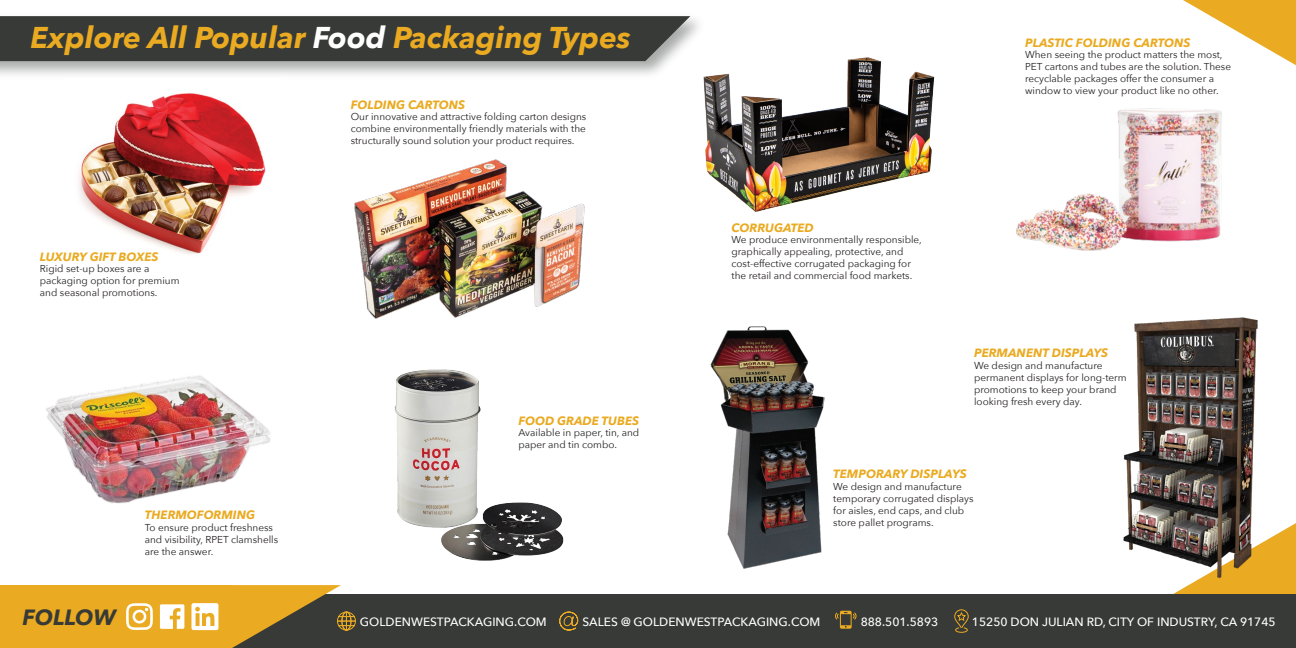
<style>
.page{position:relative;width:1296px;height:648px;background:#fff}
.page>*{position:absolute;margin:0;border:0;box-sizing:border-box;transform-origin:0 0}
.t1{font:italic 700 30px "Avenir Next";color:#eaaa21}
.t2{font:italic 700 22px "Avenir Next";color:#373a36}
.t3{font:italic 700 12px "Avenir Next";color:#eaaa21}
.t4{font:500 12px "Avenir Next";color:#fff}
.t5{font:10px/12px "Avenir Next";color:#231f20}
.s1{color:#fff}
</style>
<div class="page">
<svg style="left:1183px;top:0;width:113px;height:65px"></svg>
<svg style="left:1173px;top:523px;width:123px;height:71px;background:#ecb43b"></svg>
<div style="left:0;top:16px;width:690px;height:45px;background:#373a36"></div>
<div style="left:0;top:594px;width:1296px;height:54px;background:#373a36"></div>
<svg style="left:559px;top:611px;width:20px;height:20px"></svg>
<svg style="left:835px;top:611px;width:22px;height:18px"></svg>
<div style="left:954px;top:609px;width:15px;height:21px;border:1px solid #eaaa21;border-radius:7px"></div>
<svg style="left:955px;top:611px;width:13px;height:22px"></svg>
<svg style="left:232px;top:585px;width:124px;height:63px"></svg>
<div style="left:0;top:585px;width:232px;height:63px;background:#eaaa21"></div>
<svg style="left:126px;top:603px;width:27px;height:27px"></svg>
<svg style="left:191px;top:603px;width:27px;height:27px"></svg>
<svg style="left:160px;top:604px;width:24px;height:25px"></svg>
<img style="left:79px;top:93px;width:187px;height:162px">
<img style="left:1016px;top:108px;width:206px;height:143px">
<img style="left:703px;top:57px;width:232px;height:155px">
<img style="left:394px;top:369px;width:170px;height:192px">
<img style="left:354px;top:159px;width:231px;height:160px">
<img style="left:1123px;top:317px;width:142px;height:266px">
<img style="left:710px;top:326px;width:115px;height:243px">
<img style="left:46px;top:375px;width:225px;height:129px">
<h1 class="t1" style="left:31px;top:12px;width:602px">Explore All Popular <span class="s1">Food</span> Packaging Types</h1>
<p class="t3" style="left:40px;top:247px;width:120px">LUXURY GIFT BOXES</p>
<p class="t5" style="left:40px;top:262px;width:141px">Rigid set-up boxes are a packaging option for premium and seasonal promotions.</p>
<p class="t3" style="left:145px;top:505px;width:112px">THERMOFORMING</p>
<p class="t5" style="left:145px;top:521px;width:135px">To ensure product freshness and visibility, RPET clamshells are the answer.</p>
<p class="t3" style="left:351px;top:95px;width:116px">FOLDING CARTONS</p>
<p class="t5" style="left:351px;top:110px;width:237px;text-align:justify">Our innovative and attractive folding carton designs combine environmentally friendly materials with the structurally sound solution your product requires.</p>
<p class="t3" style="left:518px;top:410px;width:122px">FOOD GRADE TUBES</p>
<p class="t5" style="left:518px;top:427px;width:122px">Available in paper, tin, and paper and tin combo.</p>
<p class="t3" style="left:732px;top:217px;width:84px">CORRUGATED</p>
<p class="t5" style="left:732px;top:233px;width:192px">We produce environmentally responsible, graphically appealing, protective, and cost-effective corrugated packaging for the retail and commercial food markets.</p>
<p class="t3" style="left:1025px;top:33px;width:167px">PLASTIC FOLDING CARTONS</p>
<p class="t5" style="left:1025px;top:48px;width:208px">When seeing the product matters the most, PET cartons and tubes are the solution. These recyclable packages offer the consumer a window to view your product like no other.</p>
<p class="t3" style="left:974px;top:342px;width:136px">PERMANENT DISPLAYS</p>
<p class="t5" style="left:974px;top:360px;width:154px">We design and manufacture permanent displays for long-term promotions to keep your brand looking fresh every day.</p>
<p class="t3" style="left:833px;top:463px;width:135px">TEMPORARY DISPLAYS</p>
<p class="t5" style="left:833px;top:480px;width:142px">We design and manufacture temporary corrugated displays for aisles, end caps, and club store pallet programs.</p>
<h2 class="t2" style="left:22px;top:599px;width:95px">FOLLOW</h2>
<p class="t4" style="left:360px;top:611px;width:188px">GOLDENWESTPACKAGING.COM</p>
<p class="t4" style="left:582px;top:611px;width:239px">SALES @ GOLDENWESTPACKAGING.COM</p>
<p class="t4" style="left:861px;top:611px;width:79px">888.501.5893</p>
<p class="t4" style="left:972px;top:611px;width:305px">15250 DON JULIAN RD, CITY OF INDUSTRY, CA 91745</p>
</div>
